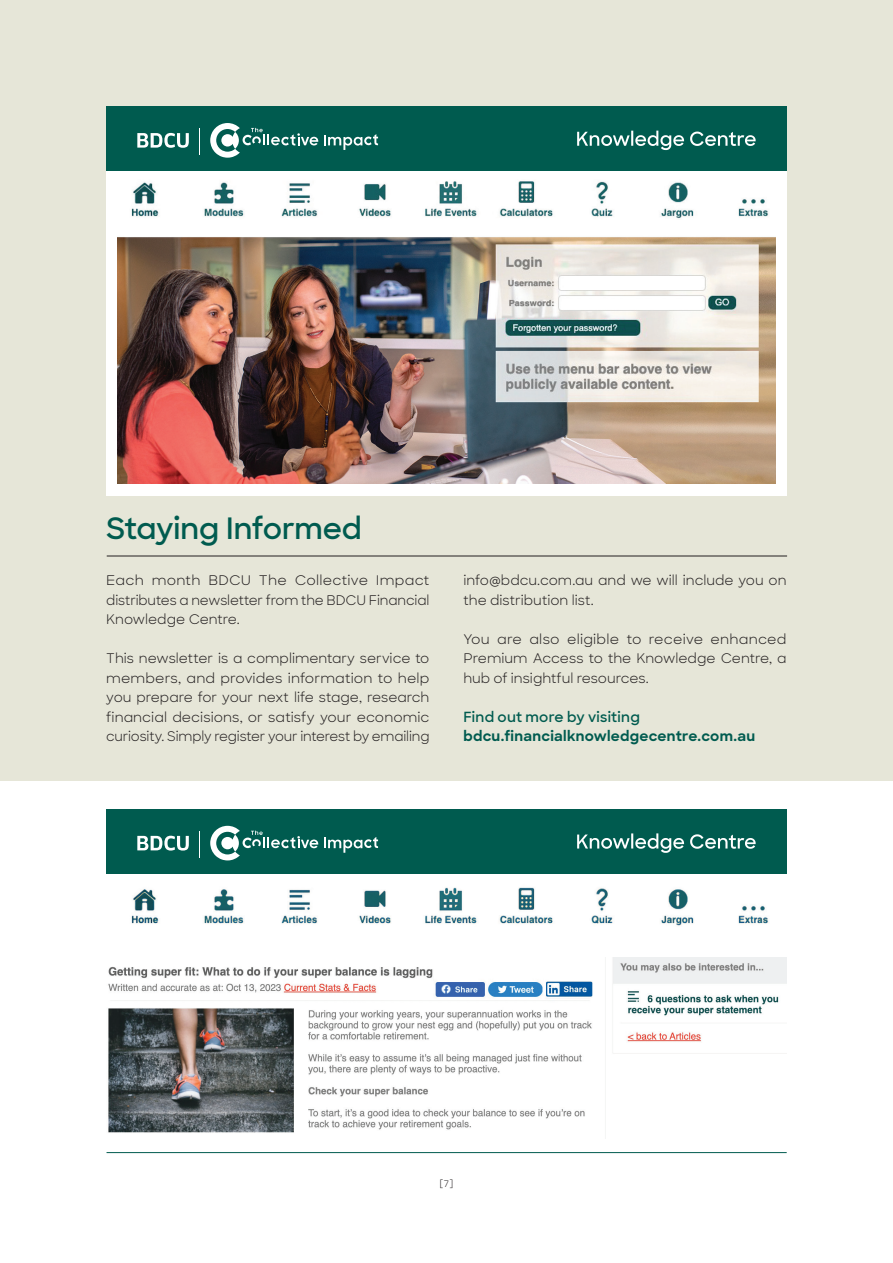
<style>
.page{position:relative;width:893px;height:1263px;background:#fff}
.page>*{position:absolute;margin:0;border:0;box-sizing:border-box;transform-origin:0 0}
.t1{font:600 30px "Sharp Sans";letter-spacing:-.01em;color:#005b4f}
.t2{font:700 14.25px "Sharp Sans";letter-spacing:.02em;color:#005b4f}
.t3{font:600 14.25px "Sharp Sans";letter-spacing:.015em;color:#005b4f}
.t4{font:13.5px/19.5px "Sharp Sans";letter-spacing:-.005em;color:#231f20;text-align:justify}
.t5{font:9px "Sharp Sans";color:#231f20}
</style>
<div class="page">
<div style="left:0;top:0;width:893px;height:780px;background:#e6e6d8"></div>
<div style="left:106px;top:106px;width:681px;height:65px;background:#005b4f"></div>
<div style="left:106px;top:809px;width:681px;height:65px;background:#005b4f"></div>
<div style="left:106px;top:171px;width:681px;height:325px;background:#fff"></div>
<img style="left:118px;top:181px;width:657px;height:303px">
<img style="left:131px;top:887px;width:638px;height:39px">
<svg style="left:577px;top:131px;width:179px;height:19px"></svg>
<svg style="left:137px;top:133px;width:52px;height:15px"></svg>
<svg style="left:210px;top:123px;width:108px;height:35px"></svg>
<svg style="left:324px;top:134px;width:54px;height:16px"></svg>
<svg style="left:199px;top:128px;width:1px;height:27px"></svg>
<svg style="left:577px;top:833px;width:179px;height:20px"></svg>
<svg style="left:137px;top:836px;width:52px;height:14px"></svg>
<svg style="left:210px;top:826px;width:108px;height:34px"></svg>
<svg style="left:324px;top:837px;width:54px;height:16px"></svg>
<svg style="left:199px;top:831px;width:1px;height:26px"></svg>
<img style="left:108px;top:957px;width:679px;height:176px">
<hr style="left:107px;top:1152px;width:680px;height:1px;background:#005b4f">
<hr style="left:107px;top:556px;width:680px;height:1px;background:#231f20">
<h1 class="t1" style="left:106px;top:506px;width:257px">Staying Informed</h1>
<p class="t4" style="left:106px;top:570px;width:325px">Each month BDCU The Collective Impact distributes a newsletter from the BDCU Financial Knowledge Centre.</p>
<p class="t4" style="left:106px;top:648px;width:325px">This newsletter is a complimentary service to members, and provides information to help you prepare for your next life stage, research financial decisions, or satisfy your economic curiosity. Simply register your interest by emailing</p>
<p class="t4" style="left:463px;top:570px;width:325px">info@bdcu.com.au and we will include you on the distribution list.</p>
<p class="t4" style="left:463px;top:628px;width:325px">You are also eligible to receive enhanced Premium Access to the Knowledge Centre, a hub of insightful resources.</p>
<p class="t3" style="left:463px;top:706px;width:178px">Find out more by visiting</p>
<p class="t2" style="left:463px;top:725px;width:293px">bdcu.financialknowledgecentre.com.au</p>
<p class="t5" style="left:440px;top:1176px;width:15px">[7]</p>
</div>
